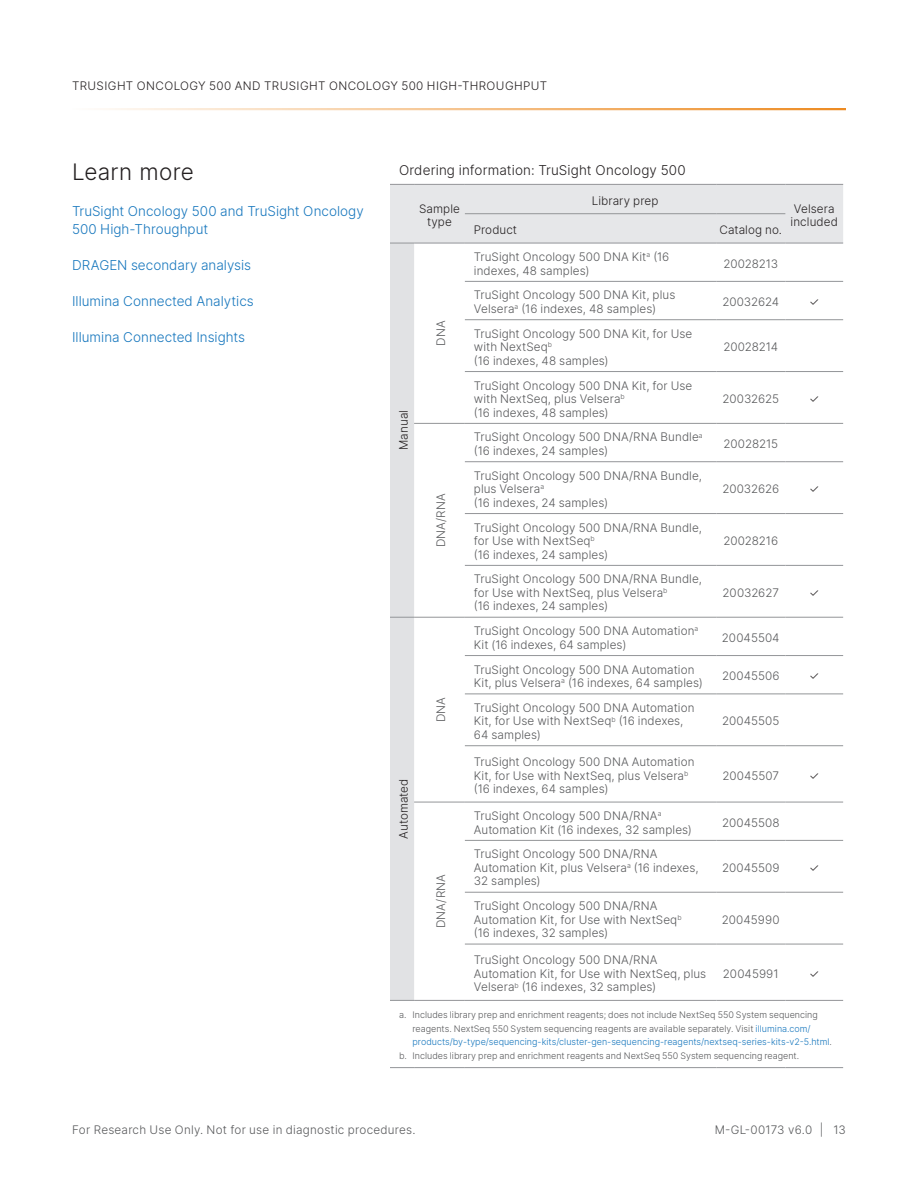
<style>
.page{position:relative;width:918px;height:1188px;background:#fff}
.page>*{position:absolute;margin:0;border:0;box-sizing:border-box;transform-origin:0 0}
.A-Head{font:300 22.5px "Inter";letter-spacing:.015em;color:#231f20}
.Body_Copy{font:300 13.5px/18px "Inter";color:#1576bd}
.Header_Row_A_Left_Align{font:300 13.5px "Inter";letter-spacing:.01em;color:#231f20}
.Body_Row_Left_Align{font:300 11.7px/13.5px "Inter";letter-spacing:.01em;color:#57585a}
.Body_Row_Center_Align{font:300 11.7px "Inter";color:#57585a}
.Header_Row_B_Center_Align{font:300 11.7px/13.5px "Inter";letter-spacing:.01em;color:#231f20;text-align:center}
.Header_Row_B_Center_Align-2{font:300 11.7px "Inter";letter-spacing:.035em;color:#231f20}
.Header_Row_B_Left_Align{font:300 11.7px "Inter";color:#231f20}
.t1{font:300 9px/13.5px "Inter";color:#57585a}
.s1{color:#1576bd}
</style>
<div class="page">
<hr style="left:72px;top:108px;width:774px;height:2px;background:#ed8b22">
<svg style="left:390px;top:1067px;width:24px;height:1px"></svg>
<hr style="left:414px;top:1067px;width:51px;height:1px;background:#939598">
<hr style="left:465px;top:1067px;width:251px;height:1px;background:#939598">
<hr style="left:716px;top:1067px;width:69px;height:1px;background:#939598">
<hr style="left:785px;top:1067px;width:58px;height:1px;background:#939598">
<svg style="left:390px;top:184px;width:453px;height:817px"></svg>
<hr style="left:414px;top:184px;width:51px;height:1px;background:#939598">
<hr style="left:465px;top:184px;width:251px;height:1px;background:#939598">
<hr style="left:716px;top:184px;width:69px;height:1px;background:#939598">
<hr style="left:785px;top:184px;width:58px;height:1px;background:#939598">
<p class="Header_Row_B_Center_Align-2" style="left:72px;top:77px;width:172px">TRUSIGHT ONCOLOGY 500 and</p>
<p class="Header_Row_B_Center_Align-2" style="left:264px;top:77px;width:285px">TRUSIGHT ONCOLOGY 500 HIGH-THROUGHPUT</p>
<p class="A-Head" style="left:72px;top:156px;width:123px">Learn more</p>
<p class="Body_Copy" style="left:72px;top:202px;width:293px">TruSight Oncology 500 and TruSight Oncology<br>500 High-Throughput</p>
<p class="Body_Copy" style="left:72px;top:256px;width:181px">DRAGEN secondary analysis</p>
<p class="Body_Copy" style="left:72px;top:292px;width:183px">Illumina Connected Analytics</p>
<p class="Body_Copy" style="left:72px;top:328px;width:175px">Illumina Connected Insights</p>
<p class="Header_Row_A_Left_Align" style="left:399px;top:161px;width:288px">Ordering information: TruSight Oncology 500</p>
<p class="Header_Row_B_Center_Align" style="left:419px;top:201px;width:42px">Sample type</p>
<p class="Header_Row_B_Center_Align" style="left:592px;top:194px;width:68px">Library prep</p>
<p class="Header_Row_B_Left_Align" style="left:474px;top:222px;width:45px">Product</p>
<p class="Header_Row_B_Center_Align" style="left:720px;top:223px;width:64px">Catalog no.</p>
<p class="Header_Row_B_Center_Align" style="left:791px;top:201px;width:49px;text-align:left">Velsera included</p>
<p class="Header_Row_B_Center_Align" style="left:397px;top:450px;width:41px;rotate:-90deg">Manual</p>
<p class="Header_Row_B_Center_Align" style="left:397px;top:839px;width:62px;rotate:-90deg">Automated</p>
<p class="Body_Row_Center_Align" style="left:433px;top:346px;width:27px;rotate:-90deg">DNA</p>
<p class="Body_Row_Center_Align" style="left:433px;top:547px;width:56px;rotate:-90deg">DNA/RNA</p>
<p class="Body_Row_Center_Align" style="left:433px;top:722px;width:27px;rotate:-90deg">DNA</p>
<p class="Body_Row_Center_Align" style="left:433px;top:928px;width:56px;rotate:-90deg">DNA/RNA</p>
<p class="Body_Row_Left_Align" style="left:474px;top:250px;width:197px">TruSight Oncology 500 DNA Kit<sup>a</sup> (16 indexes, 48 samples)</p>
<p class="Body_Row_Center_Align" style="left:723px;top:255px;width:56px">20028213</p>
<p class="Body_Row_Left_Align" style="left:474px;top:288px;width:203px">TruSight Oncology 500 DNA Kit, plus<br>Velsera<sup>a</sup> (16 indexes, 48 samples)</p>
<p class="Body_Row_Center_Align" style="left:722px;top:294px;width:58px">20032624</p>
<p class="Header_Row_B_Center_Align" style="left:809px;top:295px;width:12px">✓</p>
<p class="Body_Row_Left_Align" style="left:474px;top:327px;width:220px">TruSight Oncology 500 DNA Kit, for Use with NextSeq<sup>b<br></sup>(16 indexes, 48 samples)</p>
<p class="Body_Row_Center_Align" style="left:723px;top:339px;width:56px">20028214</p>
<p class="Body_Row_Left_Align" style="left:474px;top:378px;width:220px">TruSight Oncology 500 DNA Kit, for Use with NextSeq, plus Velsera<sup>b<br></sup>(16 indexes, 48 samples)</p>
<p class="Body_Row_Center_Align" style="left:722px;top:391px;width:58px">20032625</p>
<p class="Header_Row_B_Center_Align" style="left:809px;top:392px;width:12px">✓</p>
<p class="Body_Row_Left_Align" style="left:474px;top:430px;width:230px">TruSight Oncology 500 DNA/RNA Bundle<sup>a </sup>(16 indexes, 24 samples)</p>
<p class="Body_Row_Center_Align" style="left:724px;top:436px;width:56px">20028215</p>
<p class="Body_Row_Left_Align" style="left:474px;top:469px;width:230px">TruSight Oncology 500 DNA/RNA Bundle, plus Velsera<sup>a<br></sup>(16 indexes, 24 samples)</p>
<p class="Body_Row_Center_Align" style="left:722px;top:481px;width:58px">20032626</p>
<p class="Header_Row_B_Center_Align" style="left:809px;top:482px;width:12px">✓</p>
<p class="Body_Row_Left_Align" style="left:474px;top:520px;width:230px">TruSight Oncology 500 DNA/RNA Bundle, for Use with NextSeq<sup>b<br></sup>(16 indexes, 24 samples)</p>
<p class="Body_Row_Left_Align" style="left:474px;top:572px;width:230px">TruSight Oncology 500 DNA/RNA Bundle, for Use with NextSeq, plus Velsera<sup>b<br></sup>(16 indexes, 24 samples)</p>
<p class="Body_Row_Center_Align" style="left:723px;top:533px;width:56px">20028216</p>
<p class="Body_Row_Center_Align" style="left:723px;top:584px;width:58px">20032627</p>
<p class="Header_Row_B_Center_Align" style="left:809px;top:586px;width:12px">✓</p>
<p class="Body_Row_Left_Align" style="left:474px;top:624px;width:226px">TruSight Oncology 500 DNA Automation<sup>a<br></sup>Kit (16 indexes, 64 samples)</p>
<p class="Body_Row_Center_Align" style="left:722px;top:630px;width:59px">20045504</p>
<p class="Body_Row_Left_Align" style="left:474px;top:662px;width:230px">TruSight Oncology 500 DNA Automation<br>Kit, plus Velsera<sup>a</sup> (16 indexes, 64 samples)</p>
<p class="Body_Row_Center_Align" style="left:722px;top:668px;width:59px">20045506</p>
<p class="Header_Row_B_Center_Align" style="left:809px;top:669px;width:12px">✓</p>
<p class="Body_Row_Left_Align" style="left:474px;top:701px;width:222px">TruSight Oncology 500 DNA Automation<br>Kit, for Use with NextSeq<sup>b</sup> (16 indexes,<br>64 samples)</p>
<p class="Body_Row_Center_Align" style="left:722px;top:713px;width:59px">20045505</p>
<p class="Body_Row_Left_Align" style="left:474px;top:755px;width:222px">TruSight Oncology 500 DNA Automation<br>Kit, for Use with NextSeq, plus Velsera<sup>b </sup>(16 indexes, 64 samples)</p>
<p class="Body_Row_Center_Align" style="left:722px;top:767px;width:58px">20045507</p>
<p class="Header_Row_B_Center_Align" style="left:809px;top:768px;width:12px">✓</p>
<p class="Body_Row_Left_Align" style="left:474px;top:809px;width:220px">TruSight Oncology 500 DNA/RNA<sup>a<br></sup>Automation Kit (16 indexes, 32 samples)</p>
<p class="Body_Row_Center_Align" style="left:722px;top:814px;width:59px">20045508</p>
<p class="Body_Row_Left_Align" style="left:474px;top:847px;width:226px">TruSight Oncology 500 DNA/RNA<br>Automation Kit, plus Velsera<sup>a</sup> (16 indexes,<br>32 samples)</p>
<p class="Body_Row_Center_Align" style="left:722px;top:859px;width:59px">20045509</p>
<p class="Header_Row_B_Center_Align" style="left:809px;top:861px;width:12px">✓</p>
<p class="Body_Row_Left_Align" style="left:474px;top:899px;width:209px">TruSight Oncology 500 DNA/RNA<br>Automation Kit, for Use with NextSeq<sup>b </sup>(16 indexes, 32 samples)</p>
<p class="Body_Row_Center_Align" style="left:722px;top:911px;width:59px">20045990</p>
<p class="Body_Row_Left_Align" style="left:474px;top:953px;width:234px">TruSight Oncology 500 DNA/RNA<br>Automation Kit, for Use with NextSeq, plus<br>Velsera<sup>b</sup> (16 indexes, 32 samples)</p>
<p class="Body_Row_Center_Align" style="left:723px;top:965px;width:57px">20045991</p>
<p class="Header_Row_B_Center_Align" style="left:809px;top:967px;width:12px">✓</p>
<p class="t1" style="left:413px;top:1008px;width:421px;text-indent:-14px">a. Includes library prep and enrichment reagents; does not include NextSeq 550 System sequencing reagents. NextSeq 550 System sequencing reagents are available separately. Visit <span class="s1">illumina.com/ products/by-type/sequencing-kits/cluster-gen-sequencing-reagents/nextseq-series-kits-v2-5.html</span>.</p>
<p class="t1" style="left:399px;top:1048px;width:402px">b. Includes library prep and enrichment reagents and NextSeq 550 System sequencing reagent.</p>
<p class="Body_Row_Left_Align" style="left:72px;top:1123px;width:345px">For Research Use Only. Not for use in diagnostic procedures.</p>
<p class="Body_Row_Left_Align" style="left:715px;top:1123px;width:133px">M-GL-00173 v6.0 | 13</p>
</div>
